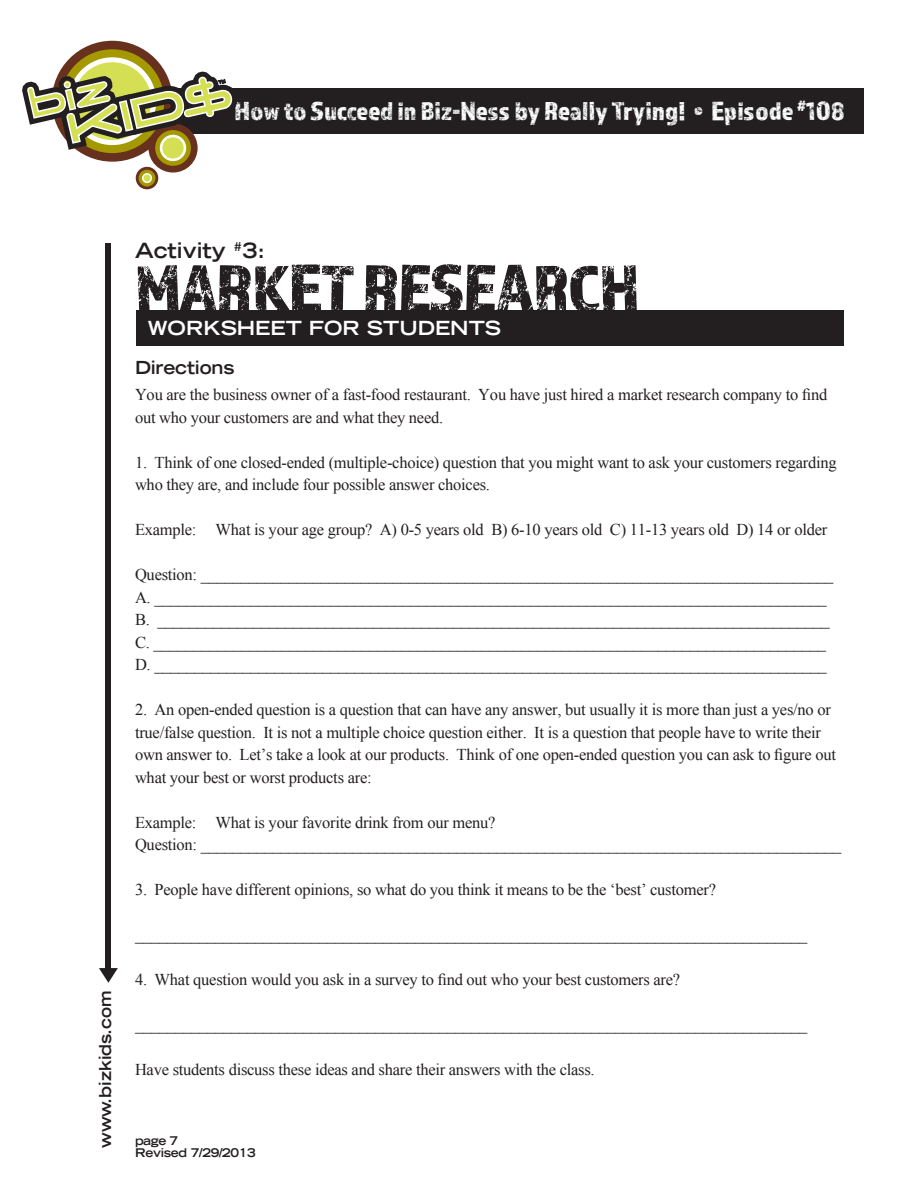
<style>
.page{position:relative;width:918px;height:1188px;background:#fff}
.page>*{position:absolute;margin:0;border:0;box-sizing:border-box;transform-origin:0 0}
.t1{font:70.5px "Almaq Rough";letter-spacing:-.025em;color:#231f20}
.t2{font:27px "Almaq Rough";color:#fff}
.t3{font:700 expanded 21px "Trade Gothic LT Std";color:#231f20}
.t4{font:700 expanded 19.5px "Trade Gothic LT Std";color:#fff}
.SUBHEAD{font:700 expanded 18px "Trade Gothic LT Std";letter-spacing:-.01em;color:#231f20}
.t5{font:16.5px/22.5px "Times New Roman";letter-spacing:-.015em;color:#231f20}
.t6{font:700 expanded 16.5px "Trade Gothic LT Std";color:#231f20}
.t7{font:700 expanded 12px/12px "Trade Gothic LT Std";letter-spacing:-.025em;color:#231f20}
</style>
<div class="page">
<div style="left:99px;top:88px;width:765px;height:45px;background:#231f20"></div>
<div style="left:106px;top:243px;width:5px;height:730px;background:#231f20"></div>
<svg style="left:99px;top:968px;width:19px;height:15px"></svg>
<svg style="left:22px;top:40px;width:215px;height:150px"></svg>
<div style="left:136px;top:310px;width:708px;height:36px;background:#231f20"></div>
<h2 class="t2" style="left:235px;top:95px;width:612px">How to Succeed in Biz-Ness by Really Trying! • Episode <sup>#</sup>108</h2>
<p class="t6" style="left:95px;top:1148px;width:159px;rotate:-90deg">www.bizkids.com</p>
<p class="t3" style="left:135px;top:237px;width:132px">Activity <sup>#</sup>3:</p>
<p class="t1" style="left:135px;top:246px;width:507px">MARKET RESEARCH</p>
<p class="t4" style="left:148px;top:315px;width:355px">WORKSHEET FOR STUDENTS</p>
<p class="SUBHEAD" style="left:135px;top:356px;width:101px">Directions</p>
<p class="t5" style="left:135px;top:383px;width:694px">You are the business owner of a fast-food restaurant. You have just hired a market research company to find out who your customers are and what they need.</p>
<p class="t5" style="left:135px;top:451px;width:703px">1. Think of one closed-ended (multiple-choice) question that you might want to ask your customers regarding who they are, and include four possible answer choices.</p>
<p class="t5" style="left:135px;top:518px;width:694px">Example: What is your age group? A) 0-5 years old B) 6-10 years old C) 11-13 years old D) 14 or older</p>
<p class="t5" style="left:135px;top:563px;width:700px">Question: _______________________________________________________________________________</p>
<p class="t5" style="left:135px;top:586px;width:693px">A. ____________________________________________________________________________________</p>
<p class="t5" style="left:135px;top:608px;width:696px">B. ____________________________________________________________________________________</p>
<p class="t5" style="left:135px;top:631px;width:692px">C. ____________________________________________________________________________________</p>
<p class="t5" style="left:135px;top:653px;width:693px">D. ____________________________________________________________________________________</p>
<p class="t5" style="left:135px;top:698px;width:702px">2. An open-ended question is a question that can have any answer, but usually it is more than just a yes/no or true/false question. It is not a multiple choice question either. It is a question that people have to write their own answer to. Let’s take a look at our products. Think of one open-ended question you can ask to figure out what your best or worst products are:</p>
<p class="t5" style="left:135px;top:811px;width:362px">Example: What is your favorite drink from our menu?</p>
<p class="t5" style="left:135px;top:833px;width:708px">Question: ________________________________________________________________________________</p>
<p class="t5" style="left:135px;top:878px;width:583px">3. People have different opinions, so what do you think it means to be the ‘best’ customer?</p>
<p class="t5" style="left:135px;top:923px;width:674px">____________________________________________________________________________________</p>
<p class="t5" style="left:135px;top:968px;width:547px">4. What question would you ask in a survey to find out who your best customers are?</p>
<p class="t5" style="left:135px;top:1013px;width:674px">____________________________________________________________________________________</p>
<p class="t5" style="left:135px;top:1058px;width:461px">Have students discuss these ideas and share their answers with the class.</p>
<p class="t7" style="left:135px;top:1135px;width:122px">page 7<br>Revised 7/29/2013</p>
</div>
